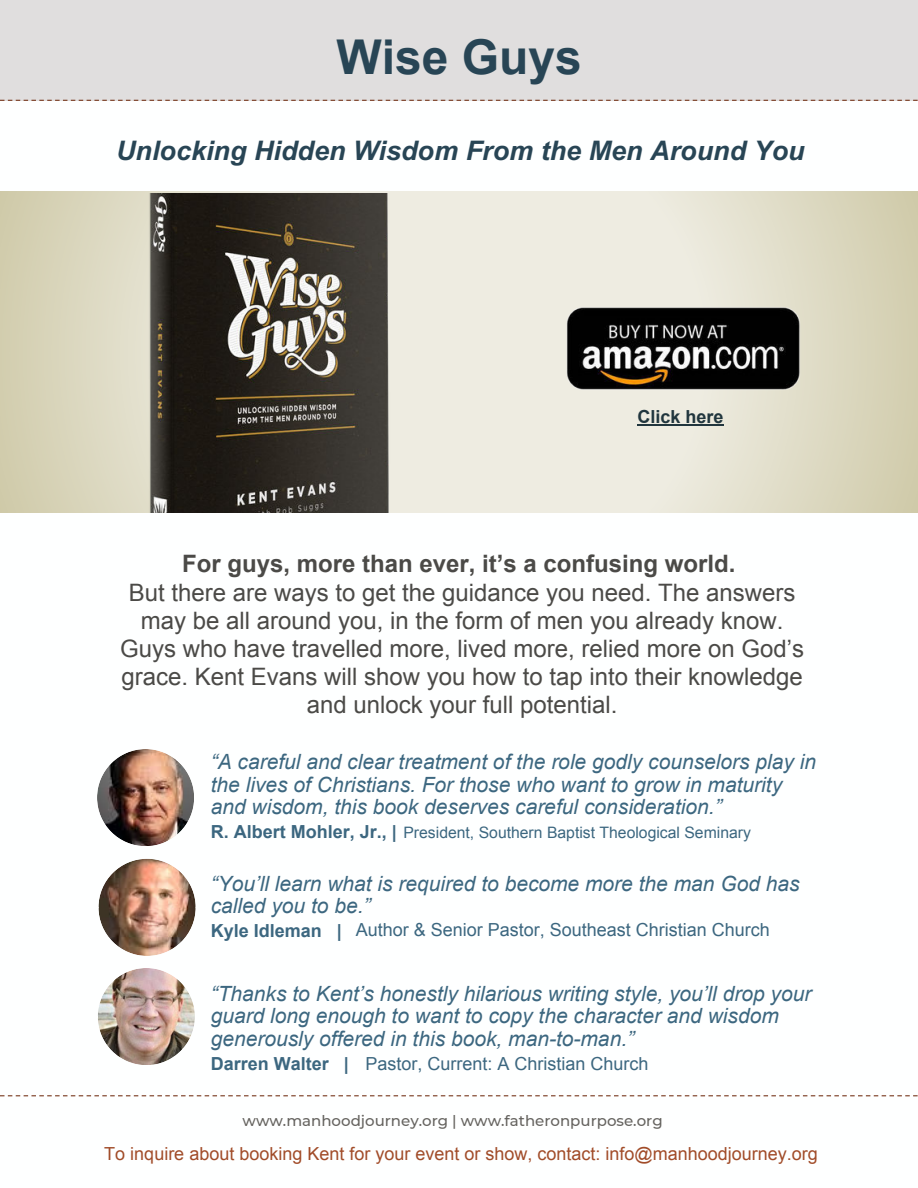
<style>
.page{position:relative;width:918px;height:1188px;background:#fff}
.page>*{position:absolute;margin:0;border:0;box-sizing:border-box;transform-origin:0 0}
.t1{font:700 48px "Arial";color:#284555}
.t2{font:italic 700 27px "Arial";color:#284555}
.t3{font:24px/28.2px "Arial";color:#4b4a47;text-align:center}
.t4{font:700 24px "Arial";color:#4b4a47}
.t5{font:italic 21px/22.5px "Arial";color:#3c6780}
.t6{font:18px "Arial";color:#a14c29}
.t7{font:18px "Arial";color:#3c6780}
.t8{font:700 18px "Arial";color:#3c6780}
.t9{font:700 18px "Arial";color:#21363e}
.t10{font:15.75px "Arial";color:#3c6780}
.t11{font:500 15px "Montserrat";color:#65635f}
</style>
<div class="page">
<div style="left:0;top:0;width:918px;height:100px;background:#e0dede"></div>
<svg style="left:0;top:100px;width:918px;height:1px"></svg>
<svg style="left:0;top:192px;width:918px;height:321px;background:#e2dfcc"></svg>
<img style="left:54px;top:194px;width:431px;height:318px">
<svg style="left:0;top:1095px;width:918px;height:1px"></svg>
<img style="left:98px;top:858px;width:98px;height:98px">
<img style="left:97px;top:749px;width:97px;height:97px">
<img style="left:98px;top:968px;width:97px;height:97px">
<img style="left:566px;top:306px;width:234px;height:85px">
<hr style="left:638px;top:424px;width:86px;height:1px;background:#21363e">
<h1 class="t1" style="left:337px;top:28px;width:247px">Wise Guys</h1>
<p class="t2" style="left:116px;top:135px;width:690px">Unlocking Hidden Wisdom From the Men Around You</p>
<p class="t9" style="left:638px;top:406px;width:88px">Click here</p>
<p class="t4" style="left:182px;top:550px;width:555px">For guys, more than ever, it’s a confusing world.</p>
<p class="t3" style="left:120px;top:578px;width:686px">But there are ways to get the guidance you need. The answers may be all around you, in the form of men you already know.<br>Guys who have travelled more, lived more, relied more on God’s grace. Kent Evans will show you how to tap into their knowledge and unlock your full potential.</p>
<p class="t5" style="left:211px;top:751px;width:607px">“A careful and clear treatment of the role godly counselors play in the lives of Christians. For those who want to grow in maturity and wisdom, this book deserves careful consideration.”</p>
<p class="t8" style="left:211px;top:821px;width:188px">R. Albert Mohler, Jr., |</p>
<p class="t10" style="left:403px;top:823px;width:349px">President, Southern Baptist Theological Seminary</p>
<p class="t5" style="left:211px;top:873px;width:591px">“You’ll learn what is required to become more the man God has called you to be.”</p>
<p class="t8" style="left:211px;top:920px;width:133px">Kyle Idleman |</p>
<p class="t7" style="left:356px;top:920px;width:416px">Author &amp; Senior Pastor, Southeast Christian Church</p>
<p class="t5" style="left:211px;top:983px;width:602px">“Thanks to Kent’s honestly hilarious writing style, you’ll drop your guard long enough to want to copy the character and wisdom generously offered in this book, man-to-man.”</p>
<p class="t8" style="left:211px;top:1053px;width:140px">Darren Walter |</p>
<p class="t7" style="left:365px;top:1054px;width:285px">Pastor, Current: A Christian Church</p>
<p class="t11" style="left:243px;top:1111px;width:422px">www.manhoodjourney.org | www.fatheronpurpose.org</p>
<p class="t6" style="left:104px;top:1144px;width:715px">To inquire about booking Kent for your event or show, contact: info@manhoodjourney.org</p>
</div>
